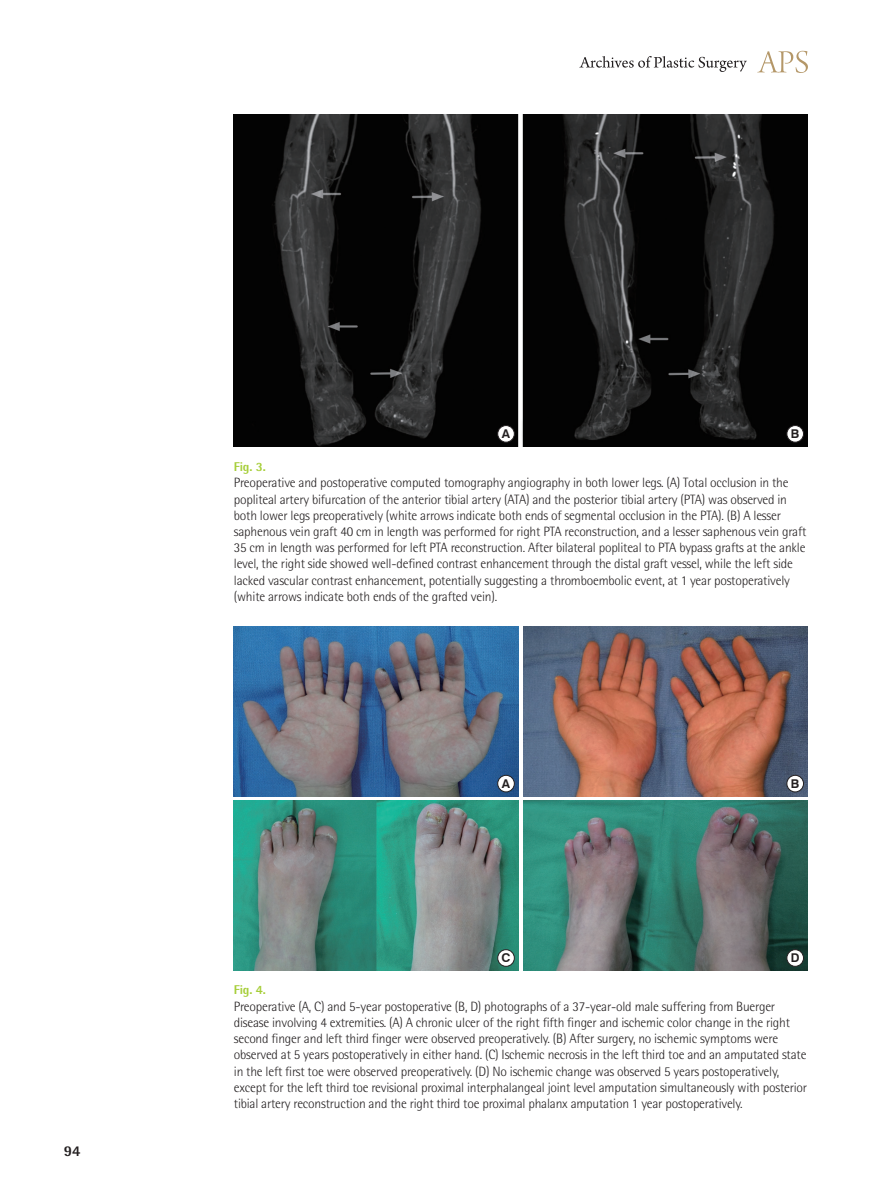
<style>
.page{position:relative;width:893px;height:1191px;background:#fff}
.page>*{position:absolute;margin:0;border:0;box-sizing:border-box;transform-origin:0 0}
.t1{font:800 15px "Rotis Semi Sans Std";color:#231f20}
.표_그림_설명{font:300 13.5px/16.2px "Rotis Semi Sans Std";letter-spacing:-.015em;color:#231f20}
.표_그림_설명-2{font:800 12.75px "Rotis Semi Sans Std";letter-spacing:-.015em;color:#a6ce39}
.t2{font:700 12.15px "Swiss 721 BT";color:#231f20}
</style>
<div class="page">
<svg style="left:757px;top:51px;width:51px;height:22px"></svg>
<svg style="left:579px;top:56px;width:168px;height:16px"></svg>
<img style="left:234px;top:115px;width:574px;height:331px">
<img style="left:234px;top:626px;width:285px;height:170px">
<img style="left:523px;top:626px;width:285px;height:170px">
<img style="left:234px;top:800px;width:285px;height:170px">
<img style="left:523px;top:800px;width:285px;height:170px">
<div style="left:498px;top:425px;width:16px;height:17px;background:#fff;border-radius:50%"></div>
<div style="left:497px;top:425px;width:17px;height:17px;border:1px solid #231f20;border-radius:50%"></div>
<div style="left:498px;top:775px;width:16px;height:17px;background:#fff;border-radius:50%"></div>
<div style="left:497px;top:775px;width:17px;height:17px;border:1px solid #231f20;border-radius:50%"></div>
<div style="left:498px;top:949px;width:16px;height:17px;background:#fff;border-radius:50%"></div>
<div style="left:497px;top:949px;width:17px;height:17px;border:1px solid #231f20;border-radius:50%"></div>
<div style="left:787px;top:425px;width:16px;height:17px;background:#fff;border-radius:50%"></div>
<div style="left:787px;top:425px;width:17px;height:17px;border:1px solid #231f20;border-radius:50%"></div>
<div style="left:787px;top:775px;width:16px;height:17px;background:#fff;border-radius:50%"></div>
<div style="left:787px;top:775px;width:17px;height:17px;border:1px solid #231f20;border-radius:50%"></div>
<div style="left:787px;top:949px;width:16px;height:17px;background:#fff;border-radius:50%"></div>
<div style="left:787px;top:949px;width:17px;height:17px;border:1px solid #231f20;border-radius:50%"></div>
<p class="t1" style="left:64px;top:1141px;width:18px">94</p>
<p class="t2" style="left:502px;top:426px;width:10px">A</p>
<p class="t2" style="left:791px;top:426px;width:10px">B</p>
<p class="표_그림_설명-2" style="left:234px;top:458px;width:33px">Fig. 3.</p>
<p class="표_그림_설명" style="left:234px;top:474px;width:574px">Preoperative and postoperative computed tomography angiography in both lower legs. (A) Total occlusion in the popliteal artery bifurcation of the anterior tibial artery (ATA) and the posterior tibial artery (PTA) was observed in both lower legs preoperatively (white arrows indicate both ends of segmental occlusion in the PTA). (B) A lesser saphenous vein graft 40 cm in length was performed for right PTA reconstruction, and a lesser saphenous vein graft 35 cm in length was performed for left PTA reconstruction. After bilateral popliteal to PTA bypass grafts at the ankle level, the right side showed well-defined contrast enhancement through the distal graft vessel, while the left side lacked vascular contrast enhancement, potentially suggesting a thromboembolic event, at 1 year postoperatively (white arrows indicate both ends of the grafted vein).</p>
<p class="t2" style="left:502px;top:776px;width:10px">A</p>
<p class="t2" style="left:501px;top:950px;width:10px">C</p>
<p class="t2" style="left:791px;top:776px;width:10px">B</p>
<p class="t2" style="left:791px;top:950px;width:10px">D</p>
<p class="표_그림_설명-2" style="left:234px;top:981px;width:33px">Fig. 4.</p>
<p class="표_그림_설명" style="left:234px;top:998px;width:575px">Preoperative (A, C) and 5-year postoperative (B, D) photographs of a 37-year-old male suffering from Buerger disease involving 4 extremities. (A) A chronic ulcer of the right fifth finger and ischemic color change in the right second finger and left third finger were observed preoperatively. (B) After surgery, no ischemic symptoms were observed at 5 years postoperatively in either hand. (C) Ischemic necrosis in the left third toe and an amputated state in the left first toe were observed preoperatively. (D) No ischemic change was observed 5 years postoperatively, except for the left third toe revisional proximal interphalangeal joint level amputation simultaneously with posterior tibial artery reconstruction and the right third toe proximal phalanx amputation 1 year postoperatively.</p>
</div>
